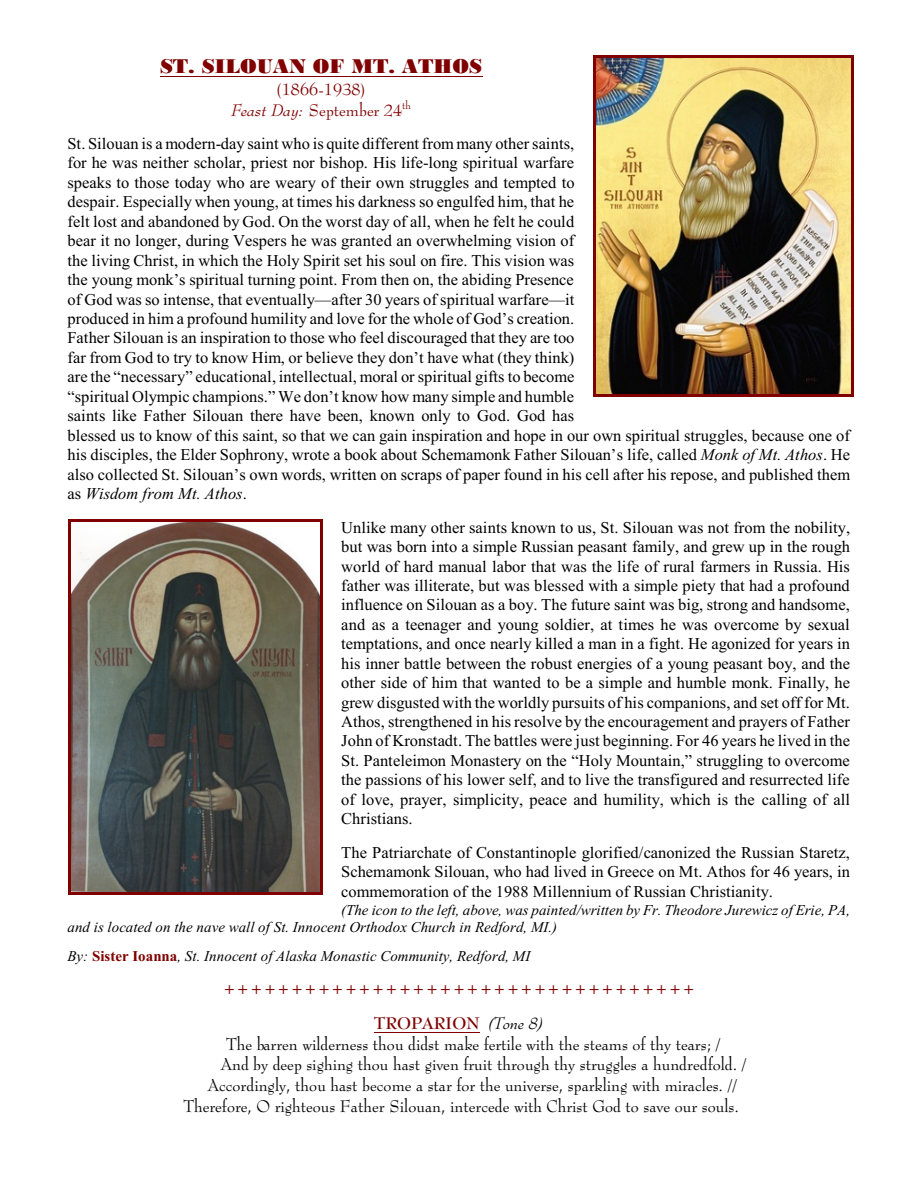
<style>
.page{position:relative;width:918px;height:1188px;background:#fff}
.page>*{position:absolute;margin:0;border:0;box-sizing:border-box;transform-origin:0 0}
.t1{font:21px "Bodoni MT Black";color:#800000}
.t2{font:16.5px/19.5px "Times New Roman";color:#000;text-align:justify}
.t3{font:16.5px "Bernhard Modern BT";color:#000}
.t4{font:700 16.5px "Times New Roman";color:#800000}
.t5{font:16.5px/20.7px "Bernhard Modern BT";letter-spacing:.005em;color:#800000;text-align:center}
.t6{font:700 16.5px "Bernhard Modern BT";letter-spacing:.005em;color:#800000}
.t7{font:italic 15px/17.7px "Times New Roman";color:#000}
.s1{font-style:italic}
.s2{font-weight:700;font-style:normal;color:#800000}
.s3{font-weight:400;font-style:italic;color:#000}
</style>
<div class="page">
<img style="left:596px;top:58px;width:255px;height:337px">
<hr style="left:593px;top:55px;width:3px;height:342px;background:#800000">
<hr style="left:851px;top:55px;width:3px;height:342px;background:#800000">
<hr style="left:593px;top:55px;width:261px;height:3px;background:#800000">
<hr style="left:593px;top:395px;width:261px;height:2px;background:#800000">
<img style="left:71px;top:522px;width:249px;height:370px">
<hr style="left:68px;top:519px;width:3px;height:375px;background:#800000">
<hr style="left:320px;top:519px;width:3px;height:375px;background:#800000">
<hr style="left:68px;top:519px;width:255px;height:3px;background:#800000">
<hr style="left:68px;top:892px;width:255px;height:2px;background:#800000">
<hr style="left:160px;top:76px;width:322px;height:1px;background:#800000">
<hr style="left:374px;top:1032px;width:106px;height:1px;background:#800000">
<p class="t1" style="left:160px;top:59px;width:323px">ST. SILOUAN OF MT. ATHOS</p>
<p class="t5" style="left:231px;top:81px;width:181px">(1866-1938)<br><span class="s1">Feast Day:</span> September 24<sup>th</sup></p>
<p class="t2" style="left:68px;top:135px;width:784px;text-align:left">St. Silouan is a modern-day saint who is quite different frommany other saints,<br>for he was neither scholar, priest nor bishop. His life-long spiritual warfare<br>speaks to those today who are weary of their own struggles and tempted to<br>despair. Especially when young, at times his darkness so engulfed him, that he<br>felt lost and abandoned by God. On the worst day of all, when he felt he could<br>bear it no longer, during Vespers he was granted an overwhelming vision of<br>the living Christ, in which the Holy Spirit set his soul on fire. This vision was<br>the young monk’s spiritual turning point. From then on, the abiding Presence<br>of God was so intense, that eventually—after 30 years of spiritual warfare—it<br>produced in him a profound humility and love for the whole of God’s creation.<br>Father Silouan is an inspiration to those who feel discouraged that they are too<br>far from God to try to know Him, or believe they don’t have what (they think)<br>are the “necessary” educational, intellectual, moral or spiritual gifts to become<br>“spiritual Olympic champions.” We don’t know how many simple and humble<br>saints like Father Silouan there have been, known only to God. God has<br>blessed us to know of this saint, so that we can gain inspiration and hope in our own spiritual struggles, because one of his disciples, the Elder Sophrony, wrote a book about Schemamonk Father Silouan’s life, called <span class="s1">Monk of Mt. Athos</span>. He also collected St. Silouan’s own words, written on scraps of paper found in his cell after his repose, and published them as <span class="s1">Wisdom from Mt. Athos</span>.</p>
<p class="t2" style="left:341px;top:519px;width:510px">Unlike many other saints known to us, St. Silouan was not from the nobility, but was born into a simple Russian peasant family, and grew up in the rough world of hard manual labor that was the life of rural farmers in Russia. His father was illiterate, but was blessed with a simple piety that had a profound influence on Silouan as a boy. The future saint was big, strong and handsome, and as a teenager and young soldier, at times he was overcome by sexual temptations, and once nearly killed a man in a fight. He agonized for years in his inner battle between the robust energies of a young peasant boy, and the other side of him that wanted to be a simple and humble monk. Finally, he grew disgusted with the worldly pursuits of his companions, and set off for Mt.<br>Athos, strengthened in his resolve by the encouragement and prayers of Father John of Kronstadt. The battles were just beginning. For 46 years he lived in the St. Panteleimon Monastery on the “Holy Mountain,” struggling to overcome the passions of his lower self, and to live the transfigured and resurrected life of love, prayer, simplicity, peace and humility, which is the calling of all Christians.</p>
<p class="t2" style="left:341px;top:844px;width:510px">The Patriarchate of Constantinople glorified/canonized the Russian Staretz, Schemamonk Silouan, who had lived in Greece on Mt. Athos for 46 years, in commemoration of the 1988 Millennium of Russian Christianity.</p>
<p class="t7" style="left:68px;top:902px;width:784px;text-indent:274px">(The icon to the left, above, was painted/written by Fr. Theodore Jurewicz of Erie, PA, and is located on the nave wall of St. Innocent Orthodox Church in Redford, MI.)</p>
<p class="t7" style="left:68px;top:948px;width:464px">By: <span class="s2">Sister Ioanna</span>, St. Innocent of Alaska Monastic Community, Redford, MI</p>
<p class="t4" style="left:225px;top:983px;width:470px">+ + + + + + + + + + + + + + + + + + + + + + + + + + + + + + + + + + +</p>
<p class="t6" style="left:374px;top:1017px;width:171px">TROPARION <span class="s3">(Tone 8)</span></p>
<p class="t3" style="left:226px;top:1037px;width:496px">The barren wilderness thou didst make fertile with the steams of thy tears; /</p>
<p class="t3" style="left:221px;top:1058px;width:528px">And by deep sighing thou hast given fruit through thy struggles a hundredfold. /</p>
<p class="t3" style="left:208px;top:1079px;width:531px">Accordingly, thou hast become a star for the universe, sparkling with miracles. //</p>
<p class="t3" style="left:183px;top:1099px;width:557px">Therefore, O righteous Father Silouan, intercede with Christ God to save our souls.</p>
</div>
